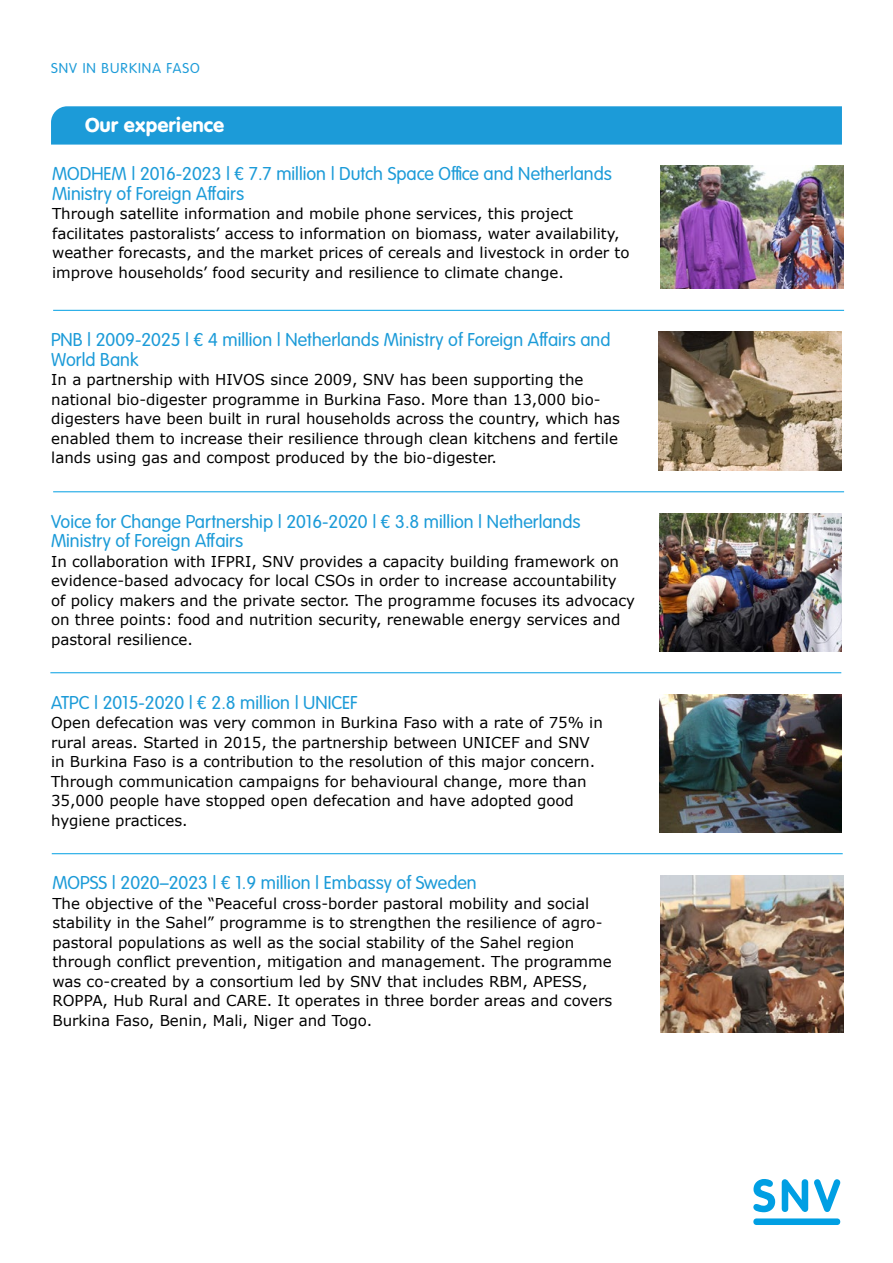
<style>
.page{position:relative;width:893px;height:1263px;background:#fff}
.page>*{position:absolute;margin:0;border:0;box-sizing:border-box;transform-origin:0 0}
.t1{font:21px "VAG Rundschrift D";color:#fff}
.t2{font:300 19.5px/19.5px "VAG Rundschrift D";color:#1c9bd8}
.t3{font:15px/19.5px "Verdana";color:#000}
.t4{font:300 15px "VAG Rundschrift D";letter-spacing:.07em;color:#1c9bd8}
</style>
<div class="page">
<div style="left:51px;top:106px;width:791px;height:39px;background:#1c9bd8"></div>
<hr style="left:53px;top:310px;width:791px;height:1px;background:#009fe3">
<hr style="left:53px;top:491px;width:791px;height:1px;background:#009fe3">
<hr style="left:50px;top:672px;width:791px;height:1px;background:#009fe3">
<img style="left:659px;top:332px;width:183px;height:138px">
<img style="left:660px;top:166px;width:183px;height:123px">
<img style="left:659px;top:694px;width:183px;height:138px">
<svg style="left:753px;top:1179px;width:22px;height:33px"></svg>
<svg style="left:782px;top:1179px;width:26px;height:33px"></svg>
<svg style="left:814px;top:1179px;width:26px;height:33px"></svg>
<div style="left:753px;top:1218px;width:87px;height:7px;background:#009fe3;border-radius:3px"></div>
<img style="left:659px;top:513px;width:183px;height:138px">
<hr style="left:52px;top:853px;width:791px;height:1px;background:#009fe3">
<img style="left:660px;top:875px;width:183px;height:157px">
<p class="t4" style="left:51px;top:59px;width:150px">SNV IN BURKINA FASO</p>
<h1 class="t1" style="left:85px;top:113px;width:141px">Our experience</h1>
<h2 class="t2" style="left:52px;top:164px;width:561px">MODHEM | 2016-2023 | € 7.7 million | Dutch Space Office and Netherlands<br>Ministry of Foreign Affairs</h2>
<p class="t3" style="left:52px;top:204px;width:579px">Through satellite information and mobile phone services, this project facilitates pastoralists’ access to information on biomass, water availability, weather forecasts, and the market prices of cereals and livestock in order to improve households’ food security and resilience to climate change.</p>
<h2 class="t2" style="left:51px;top:331px;width:561px">PNB | 2009-2025 | € 4 million | Netherlands Ministry of Foreign Affairs and<br>World Bank</h2>
<p class="t3" style="left:51px;top:370px;width:570px">In a partnership with HIVOS since 2009, SNV has been supporting the national bio-digester programme in Burkina Faso. More than 13,000 bio&shy;digesters have been built in rural households across the country, which has enabled them to increase their resilience through clean kitchens and fertile lands using gas and compost produced by the bio-digester.</p>
<h2 class="t2" style="left:51px;top:512px;width:531px">Voice for Change Partnership | 2016-2020 | € 3.8 million | Netherlands<br>Ministry of Foreign Affairs</h2>
<p class="t3" style="left:51px;top:552px;width:585px">In collaboration with IFPRI, SNV provides a capacity building framework on evidence-based advocacy for local CSOs in order to increase accountability<br>of policy makers and the private sector. The programme focuses its advocacy on three points: food and nutrition security, renewable energy services and pastoral resilience.</p>
<h2 class="t2" style="left:51px;top:693px;width:308px">ATPC | 2015-2020 | € 2.8 million | UNICEF</h2>
<p class="t3" style="left:51px;top:713px;width:553px">Open defecation was very common in Burkina Faso with a rate of 75% in rural areas. Started in 2015, the partnership between UNICEF and SNV in Burkina Faso is a contribution to the resolution of this major concern.<br>Through communication campaigns for behavioural change, more than 35,000 people have stopped open defecation and have adopted good hygiene practices.</p>
<h2 class="t2" style="left:52px;top:874px;width:426px">MOPSS | 2020–2023 | € 1.9 million | Embassy of Sweden</h2>
<p class="t3" style="left:52px;top:894px;width:562px">The objective of the “Peaceful cross-border pastoral mobility and social stability in the Sahel” programme is to strengthen the resilience of agro&shy;pastoral populations as well as the social stability of the Sahel region through conflict prevention, mitigation and management. The programme was co-created by a consortium led by SNV that includes RBM, APESS, ROPPA, Hub Rural and CARE. It operates in three border areas and covers Burkina Faso, Benin, Mali, Niger and Togo.</p>
</div>
